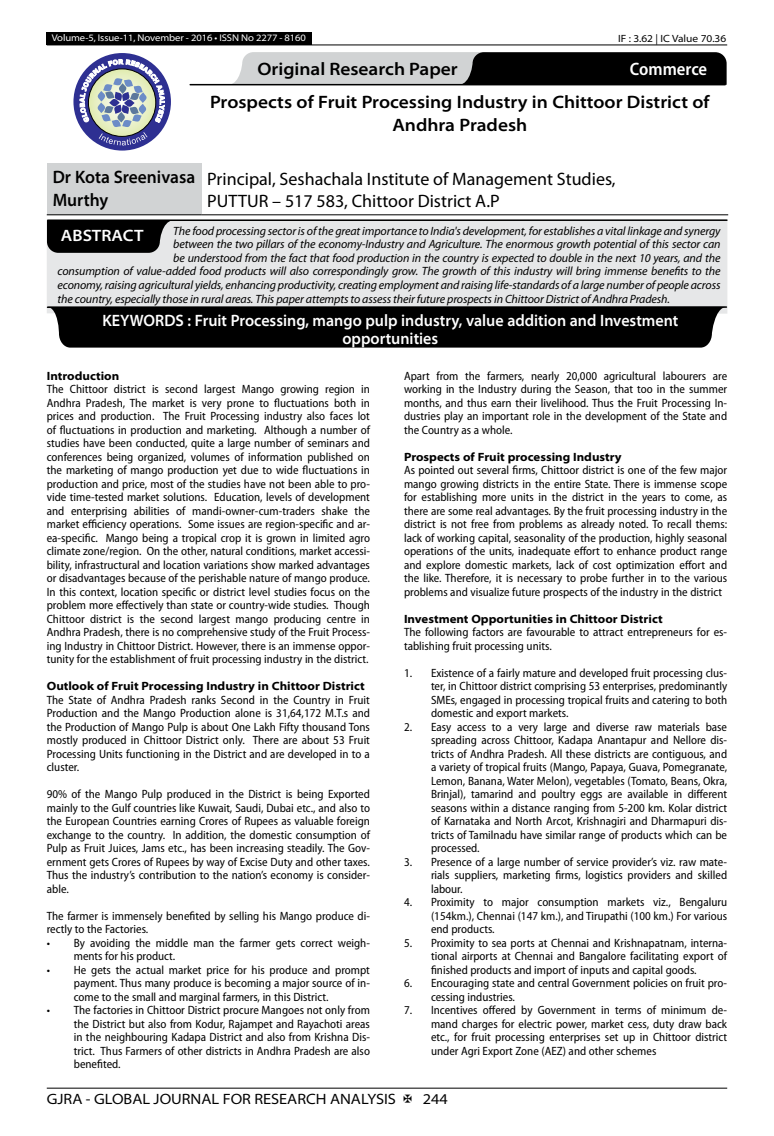
<style>
.page{position:relative;width:774px;height:1136px;background:#fff}
.page>*{position:absolute;margin:0;border:0;box-sizing:border-box;transform-origin:0 0}
.t1{font:600 semi-expanded 18px/23.4px "Myriad Pro";color:#000;text-align:center}
.t2{font:18px/21.6px "Myriad Pro";color:#000}
.t3{font:600 semi-expanded 18px/23.4px "Myriad Pro";color:#000;scale:.9 1}
.t4{font:600 semi-condensed 18px "Myriad Pro";color:#fff}
.t5{font:600 semi-expanded 16.5px/18.5px "Myriad Pro";color:#fff;text-align:center;scale:.9 1}
.t6{font:600 semi-expanded 16.5px "Myriad Pro";color:#fff}
.t7{font:semi-expanded 15px "Myriad Pro";color:#000}
.t8{font:semi-condensed 12px/13.5px "Myriad Pro";color:#000;text-align:justify}
.t9{font:italic 12px "Myriad Pro";letter-spacing:-.01em;color:#000}
.t10{font:700 semi-expanded 12px "Myriad Pro";color:#000}
.t11{font:semi-expanded 10.5px "Myriad Pro";color:#000}
.t12{font:semi-expanded 9.75px "Myriad Pro";letter-spacing:-.01em;color:#fff}
</style>
<div class="page">
<hr style="left:47px;top:1087px;width:680px;height:1px;background:#000">
<div style="left:47px;top:32px;width:265px;height:13px;background:#000"></div>
<hr style="left:47px;top:45px;width:680px;height:1px;background:#000">
<svg style="left:229px;top:52px;width:498px;height:33px;background:#686969"></svg>
<div style="left:73px;top:53px;width:98px;height:97px;background:#2e3092;border-radius:50%"></div>
<svg style="left:80px;top:59px;width:85px;height:86px"></svg>
<div style="left:47px;top:163px;width:154px;height:52px;background:#d1d3d4"></div>
<hr style="left:47px;top:214px;width:154px;height:1px;background:#000">
<hr style="left:201px;top:214px;width:527px;height:1px;background:#000">
<div style="left:47px;top:219px;width:680px;height:94px;background:#e6e7e8"></div>
<hr style="left:48px;top:219px;width:679px;height:2px;background:#000">
<svg style="left:47px;top:220px;width:123px;height:33px;background:#121313"></svg>
<hr style="left:48px;top:306px;width:678px;height:2px;background:#000">
<div style="left:47px;top:307px;width:679px;height:40px;background:#000"></div>
<hr style="left:190px;top:84px;width:535px;height:1px;background:#000">
<p class="t12" style="left:52px;top:32px;width:256px">Volume-5, Issue-11, November - 2016 • ISSN No 2277 - 8160</p>
<p class="t11" style="left:618px;top:32px;width:110px">IF : 3.62 | IC Value 70.36</p>
<h1 class="t1" style="left:257px;top:58px;width:202px">Original Research Paper</h1>
<h1 class="t4" style="left:630px;top:59px;width:79px">Commerce</h1>
<h1 class="t1" style="left:210px;top:91px;width:501px">Prospects of Fruit Processing Industry in Chittoor District of<br>Andhra Pradesh</h1>
<h1 class="t3" style="left:53px;top:165px;width:160px">Dr Kota Sreenivasa<br>Murthy</h1>
<h1 class="t2" style="left:207px;top:168px;width:410px">Principal, Seshachala Institute of Management Studies,<br>PUTTUR – 517 583, Chittoor District A.P</h1>
<p class="t9" style="left:173px;top:224px;width:549px">The food processing sector is of the great importance to India's development, for establishes a vital linkage and synergy</p>
<p class="t9" style="left:173px;top:238px;width:549px">between the two pillars of the economy-Industry and Agriculture. The enormous growth potential of this sector can</p>
<p class="t9" style="left:173px;top:251px;width:549px">be understood from the fact that food production in the country is expected to double in the next 10 years, and the</p>
<p class="t9" style="left:58px;top:265px;width:664px">consumption of value-added food products will also correspondingly grow. The growth of this industry will bring immense benefits to the</p>
<p class="t9" style="left:58px;top:278px;width:664px">economy, raising agricultural yields, enhancing productivity, creating employment and raising life-standards of a large number of people across</p>
<p class="t9" style="left:58px;top:292px;width:614px">the country, especially those in rural areas. This paper attempts to assess their future prospects in Chittoor District of Andhra Pradesh.</p>
<h2 class="t6" style="left:61px;top:226px;width:84px">ABSTRACT</h2>
<h2 class="t5" style="left:102px;top:311px;width:641px">KEYWORDS : Fruit Processing, mango pulp industry, value addition and Investment opportunities</h2>
<p class="t10" style="left:47px;top:368px;width:74px">Introduction</p>
<p class="t8" style="left:47px;top:382px;width:325px">The Chittoor district is second largest Mango growing region in Andhra Pradesh, The market is very prone to fluctuations both in prices and production. The Fruit Processing industry also faces lot of fluctuations in production and marketing. Although a number of studies have been conducted, quite a large number of seminars and conferences being organized, volumes of information published on the marketing of mango production yet due to wide fluctuations in production and price, most of the studies have not been able to pro&shy;vide time-tested market solutions. Education, levels of development and enterprising abilities of mandi-owner-cum-traders shake the market efficiency operations. Some issues are region-specific and ar&shy;ea-specific. Mango being a tropical crop it is grown in limited agro climate zone/region. On the other, natural conditions, market accessi&shy;bility, infrastructural and location variations show marked advantages or disadvantages because of the perishable nature of mango produce.<br>In this context, location specific or district level studies focus on the problem more effectively than state or country-wide studies. Though Chittoor district is the second largest mango producing centre in Andhra Pradesh, there is no comprehensive study of the Fruit Process&shy;ing Industry in Chittoor District. However, there is an immense oppor&shy;tunity for the establishment of fruit processing industry in the district.</p>
<p class="t10" style="left:47px;top:679px;width:320px">Outlook of Fruit Processing Industry in Chittoor District</p>
<p class="t8" style="left:47px;top:693px;width:325px">The State of Andhra Pradesh ranks Second in the Country in Fruit Production and the Mango Production alone is 31,64,172 M.T.s and the Production of Mango Pulp is about One Lakh Fifty thousand Tons mostly produced in Chittoor District only. There are about 53 Fruit Processing Units functioning in the District and are developed in to a cluster.</p>
<p class="t8" style="left:47px;top:787px;width:325px">90% of the Mango Pulp produced in the District is being Exported mainly to the Gulf countries like Kuwait, Saudi, Dubai etc., and also to the European Countries earning Crores of Rupees as valuable foreign exchange to the country. In addition, the domestic consumption of Pulp as Fruit Juices, Jams etc., has been increasing steadily. The Gov&shy;ernment gets Crores of Rupees by way of Excise Duty and other taxes.<br>Thus the industry’s contribution to the nation’s economy is consider&shy;able.</p>
<p class="t8" style="left:47px;top:909px;width:325px">The farmer is immensely benefited by selling his Mango produce di&shy;rectly to the Factories.</p>
<p class="t8" style="left:74px;top:936px;width:298px;text-indent:-27px">• By avoiding the middle man the farmer gets correct weigh&shy;ments for his product.</p>
<p class="t8" style="left:74px;top:963px;width:298px;text-indent:-27px">• He gets the actual market price for his produce and prompt payment. Thus many produce is becoming a major source of in&shy;come to the small and marginal farmers, in this District.</p>
<p class="t8" style="left:74px;top:1003px;width:298px;text-indent:-27px">• The factories in Chittoor District procure Mangoes not only from the District but also from Kodur, Rajampet and Rayachoti areas in the neighbouring Kadapa District and also from Krishna Dis&shy;trict. Thus Farmers of other districts in Andhra Pradesh are also benefited.</p>
<p class="t8" style="left:404px;top:369px;width:325px">Apart from the farmers, nearly 20,000 agricultural labourers are working in the Industry during the Season, that too in the summer months, and thus earn their livelihood. Thus the Fruit Processing In&shy;dustries play an important role in the development of the State and the Country as a whole.</p>
<p class="t10" style="left:404px;top:449px;width:219px">Prospects of Fruit processing Industry</p>
<p class="t8" style="left:404px;top:463px;width:325px">As pointed out several firms, Chittoor district is one of the few major mango growing districts in the entire State. There is immense scope for establishing more units in the district in the years to come, as there are some real advantages. By the fruit processing industry in the district is not free from problems as already noted. To recall thems: lack of working capital, seasonality of the production, highly seasonal operations of the units, inadequate effort to enhance product range and explore domestic markets, lack of cost optimization effort and the like. Therefore, it is necessary to probe further in to the various problems and visualize future prospects of the industry in the district</p>
<p class="t10" style="left:404px;top:611px;width:260px">Investment Opportunities in Chittoor District</p>
<p class="t8" style="left:404px;top:625px;width:325px">The following factors are favourable to attract entrepreneurs for es&shy;tablishing fruit processing units.</p>
<p class="t8" style="left:431px;top:666px;width:298px;text-indent:-27px">1. Existence of a fairly mature and developed fruit processing clus&shy;ter, in Chittoor district comprising 53 enterprises, predominantly SMEs, engaged in processing tropical fruits and catering to both domestic and export markets.</p>
<p class="t8" style="left:431px;top:720px;width:298px;text-indent:-27px">2. Easy access to a very large and diverse raw materials base spreading across Chittoor, Kadapa Anantapur and Nellore dis&shy;tricts of Andhra Pradesh. All these districts are contiguous, and a variety of tropical fruits (Mango, Papaya, Guava, Pomegranate, Lemon, Banana, Water Melon), vegetables (Tomato, Beans, Okra, Brinjal), tamarind and poultry eggs are available in different seasons within a distance ranging from 5-200 km. Kolar district of Karnataka and North Arcot, Krishnagiri and Dharmapuri dis&shy;tricts of Tamilnadu have similar range of products which can be processed.</p>
<p class="t8" style="left:431px;top:855px;width:298px;text-indent:-27px">3. Presence of a large number of service provider’s viz. raw mate&shy;rials suppliers, marketing firms, logistics providers and skilled labour.</p>
<p class="t8" style="left:431px;top:895px;width:298px;text-indent:-27px">4. Proximity to major consumption markets viz., Bengaluru (154km.), Chennai (147 km.), and Tirupathi (100 km.) For various end products.</p>
<p class="t8" style="left:431px;top:936px;width:298px;text-indent:-27px">5. Proximity to sea ports at Chennai and Krishnapatnam, interna&shy;tional airports at Chennai and Bangalore facilitating export of finished products and import of inputs and capital goods.</p>
<p class="t8" style="left:431px;top:976px;width:298px;text-indent:-27px">6. Encouraging state and central Government policies on fruit pro&shy;cessing industries.</p>
<p class="t8" style="left:431px;top:1003px;width:298px;text-indent:-27px">7. Incentives offered by Government in terms of minimum de&shy;mand charges for electric power, market cess, duty draw back etc., for fruit processing enterprises set up in Chittoor district under Agri Export Zone (AEZ) and other schemes</p>
<p class="t7" style="left:47px;top:1090px;width:351px">GJRA - GLOBAL JOURNAL FOR RESEARCH ANALYSIS</p>
<p class="t7" style="left:423px;top:1090px;width:27px">244</p>
</div>
